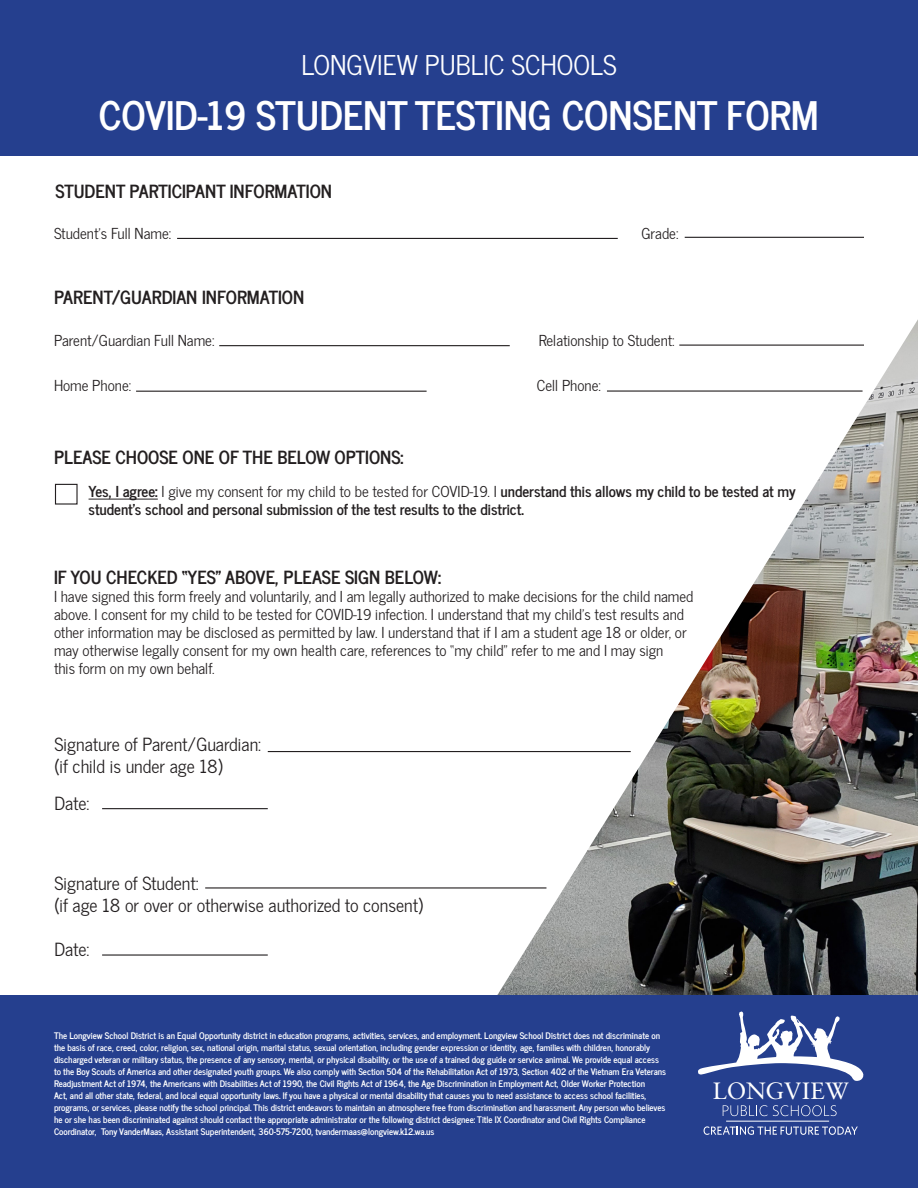
<style>
.page{position:relative;width:918px;height:1188px;background:#fff}
.page>*{position:absolute;margin:0;border:0;box-sizing:border-box;transform-origin:0 0}
.t1{font:700 39px "News Cycle";color:#fff}
.t2{font:27px "News Cycle";color:#fff}
.t3{font:23.55px "Sabon LT Pro";letter-spacing:.005em;color:#fff}
.t4{font:700 18px "News Cycle";color:#231f20}
.t5{font:18px "News Cycle";color:#231f20}
.t6{font:15px/18px "News Cycle";color:#231f20}
.t7{font:700 15px/18px "News Cycle";color:#231f20}
.t8{font:700 9px/12px "News Cycle";color:#fff}
.s1{font-weight:400}
</style>
<div class="page">
<img style="left:459px;top:319px;width:459px;height:677px">
<div style="left:0;top:996px;width:918px;height:192px;background:#253f8e"></div>
<div style="left:0;top:0;width:918px;height:156px;background:#253f8e"></div>
<hr style="left:726px;top:1121px;width:103px;height:1px;background:#fff">
<svg style="left:723px;top:1105px;width:114px;height:11px"></svg>
<svg style="left:704px;top:1126px;width:154px;height:9px"></svg>
<svg style="left:698px;top:1011px;width:166px;height:70px"></svg>
<div style="left:55px;top:484px;width:23px;height:21px;border:1px solid #231f20"></div>
<hr style="left:89px;top:499px;width:69px;height:1px;background:#231f20">
<hr style="left:177px;top:238px;width:441px;height:1px;background:#231f20">
<hr style="left:685px;top:237px;width:179px;height:1px;background:#231f20">
<hr style="left:219px;top:345px;width:291px;height:1px;background:#231f20">
<hr style="left:679px;top:345px;width:185px;height:1px;background:#231f20">
<hr style="left:136px;top:391px;width:291px;height:1px;background:#231f20">
<hr style="left:607px;top:390px;width:256px;height:2px;background:#231f20">
<hr style="left:268px;top:751px;width:363px;height:1px;background:#231f20">
<hr style="left:102px;top:808px;width:166px;height:1px;background:#231f20">
<hr style="left:205px;top:887px;width:341px;height:2px;background:#231f20">
<hr style="left:102px;top:954px;width:166px;height:2px;background:#231f20">
<p class="t2" style="left:301px;top:42px;width:317px">LONGVIEW PUBLIC SCHOOLS</p>
<p class="t1" style="left:99px;top:81px;width:722px">COVID-19 STUDENT TESTING CONSENT FORM</p>
<p class="t4" style="left:56px;top:175px;width:278px">STUDENT PARTICIPANT INFORMATION</p>
<p class="t6" style="left:54px;top:224px;width:119px">Student’s Full Name:</p>
<p class="t6" style="left:642px;top:224px;width:38px">Grade:</p>
<p class="t4" style="left:54px;top:282px;width:252px">PARENT/GUARDIAN INFORMATION</p>
<p class="t6" style="left:54px;top:331px;width:162px">Parent/Guardian Full Name:</p>
<p class="t6" style="left:539px;top:331px;width:137px">Relationship to Student:</p>
<p class="t6" style="left:54px;top:376px;width:79px">Home Phone:</p>
<p class="t6" style="left:537px;top:376px;width:66px">Cell Phone:</p>
<p class="t4" style="left:54px;top:441px;width:351px">PLEASE CHOOSE ONE OF THE BELOW OPTIONS:</p>
<p class="t7" style="left:89px;top:481px;width:709px">Yes, I agree: <span class="s1">I give my consent for my child to be tested for COVID-19. I</span> understand this allows my child to be tested at my student’s school and personal submission of the test results to the district.</p>
<p class="t4" style="left:54px;top:562px;width:389px">IF YOU CHECKED “YES” ABOVE, PLEASE SIGN BELOW:</p>
<p class="t6" style="left:54px;top:587px;width:641px">I have signed this form freely and voluntarily, and I am legally authorized to make decisions for the child named above. I consent for my child to be tested for COVID-19 infection. I understand that my child’s test results and other information may be disclosed as permitted by law. I understand that if I am a student age 18 or older, or may otherwise legally consent for my own health care, references to “my child” refer to me and I may sign<br>this form on my own behalf.</p>
<p class="t5" style="left:55px;top:729px;width:208px">Signature of Parent/Guardian:</p>
<p class="t5" style="left:55px;top:751px;width:169px">(if child is under age 18)</p>
<p class="t5" style="left:55px;top:788px;width:36px">Date:</p>
<p class="t5" style="left:55px;top:868px;width:146px">Signature of Student:</p>
<p class="t5" style="left:55px;top:890px;width:370px">(if age 18 or over or otherwise authorized to consent)</p>
<p class="t5" style="left:55px;top:934px;width:36px">Date:</p>
<p class="t8" style="left:54px;top:1029px;width:614px">The Longview School District is an Equal Opportunity district in education programs, activities, services, and employment. Longview School District does not discriminate on the basis of race, creed, color, religion, sex, national origin, marital status, sexual orientation, including gender expression or identity, age, families with children, honorably discharged veteran or military status, the presence of any sensory, mental, or physical disability, or the use of a trained dog guide or service animal. We provide equal access to the Boy Scouts of America and other designated youth groups. We also comply with Section 504 of the Rehabilitation Act of 1973, Section 402 of the Vietnam Era Veterans Readjustment Act of 1974, the Americans with Disabilities Act of 1990, the Civil Rights Act of 1964, the Age Discrimination in Employment Act, Older Worker Protection<br>Act, and all other state, federal, and local equal opportunity laws. If you have a physical or mental disability that causes you to need assistance to access school facilities, programs, or services, please notify the school principal. This district endeavors to maintain an atmosphere free from discrimination and harassment. Any person who believes he or she has been discriminated against should contact the appropriate administrator or the following district designee: Title IX Coordinator and Civil Rights Compliance Coordinator, Tony VanderMaas, Assistant Superintendent, 360-575-7200, tvandermaas@longview.k12.wa.us</p>
<p class="t3" style="left:713px;top:1076px;width:137px">LONGVIEW</p>
</div>
